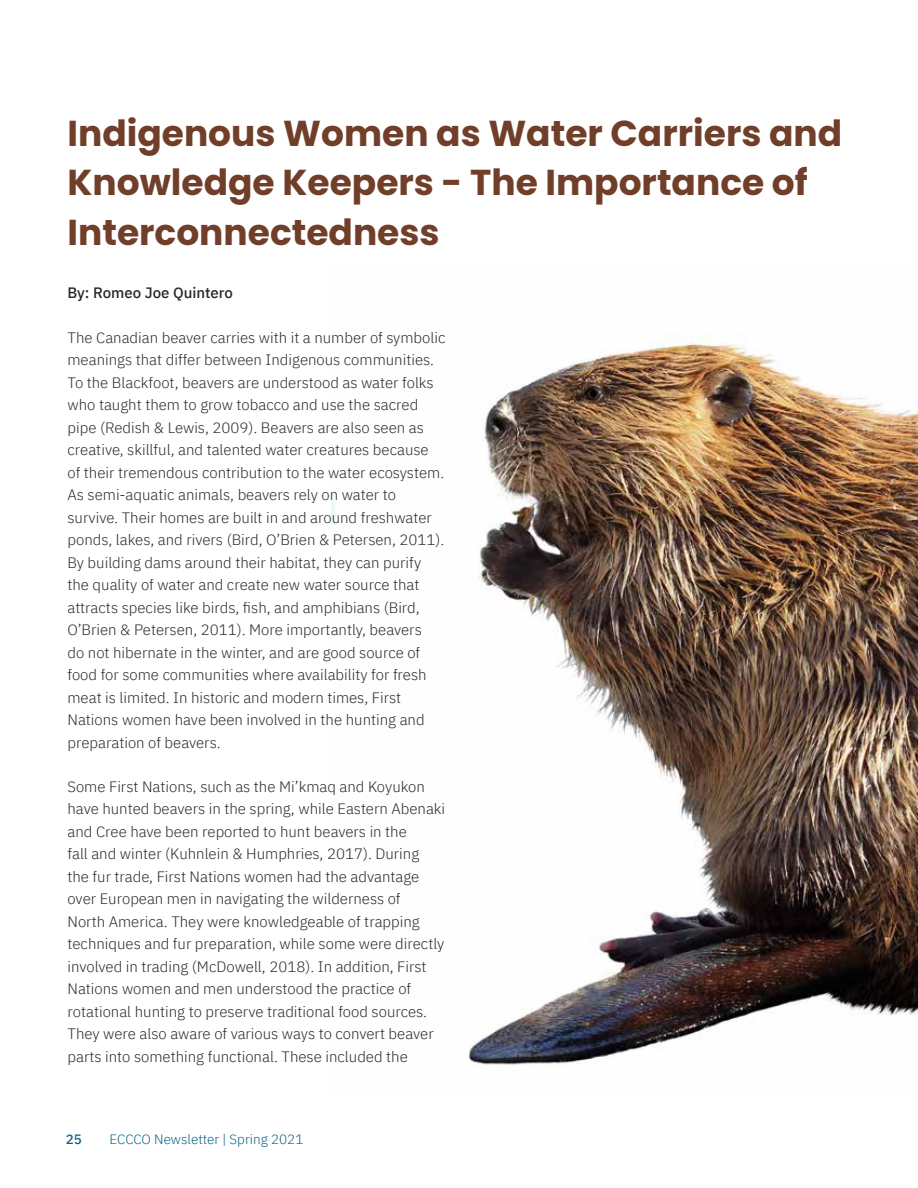
<style>
.page{position:relative;width:918px;height:1188px;background:#fff}
.page>*{position:absolute;margin:0;border:0;box-sizing:border-box;transform-origin:0 0}
.Article_Title{font:700 36px/49.5px "Poppins";color:#703e29}
.t1{font:300 15px/22.5px "IBM Plex Sans";color:#292829}
.Author_Credit{font:500 15px "IBM Plex Sans";color:#292829}
.t2{font:300 13.5px "IBM Plex Sans";color:#0d6085}
.t3{font:500 13.5px "IBM Plex Sans";color:#0d6085}
</style>
<div class="page">
<img style="left:332px;top:333px;width:586px;height:732px">
<p class="Article_Title" style="left:68px;top:109px;width:776px">Indigenous Women as Water Carriers and<br>Knowledge Keepers - The Importance of<br>Interconnectedness</p>
<p class="Author_Credit" style="left:68px;top:281px;width:167px">By: Romeo Joe Quintero</p>
<p class="t1" style="left:68px;top:325px;width:380px">The Canadian beaver carries with it a number of symbolic meanings that differ between Indigenous communities.<br>To the Blackfoot, beavers are understood as water folks who taught them to grow tobacco and use the sacred pipe (Redish &amp; Lewis, 2009). Beavers are also seen as creative, skillful, and talented water creatures because<br>of their tremendous contribution to the water ecosystem.<br>As semi-aquatic animals, beavers rely on water to survive. Their homes are built in and around freshwater ponds, lakes, and rivers (Bird, O’Brien &amp; Petersen, 2011).<br>By building dams around their habitat, they can purify the quality of water and create new water source that attracts species like birds, fish, and amphibians (Bird, O’Brien &amp; Petersen, 2011). More importantly, beavers<br>do not hibernate in the winter, and are good source of food for some communities where availability for fresh meat is limited. In historic and modern times, First Nations women have been involved in the hunting and preparation of beavers.</p>
<p class="t1" style="left:68px;top:774px;width:379px">Some First Nations, such as the Mi’kmaq and Koyukon have hunted beavers in the spring, while Eastern Abenaki and Cree have been reported to hunt beavers in the<br>fall and winter (Kuhnlein &amp; Humphries, 2017). During<br>the fur trade, First Nations women had the advantage over European men in navigating the wilderness of<br>North America. They were knowledgeable of trapping techniques and fur preparation, while some were directly involved in trading (McDowell, 2018). In addition, First Nations women and men understood the practice of rotational hunting to preserve traditional food sources.<br>They were also aware of various ways to convert beaver parts into something functional. These included the</p>
<p class="t3" style="left:66px;top:1129px;width:18px">25</p>
<p class="t2" style="left:109px;top:1129px;width:196px">ECCCO Newsletter | Spring 2021</p>
</div>
